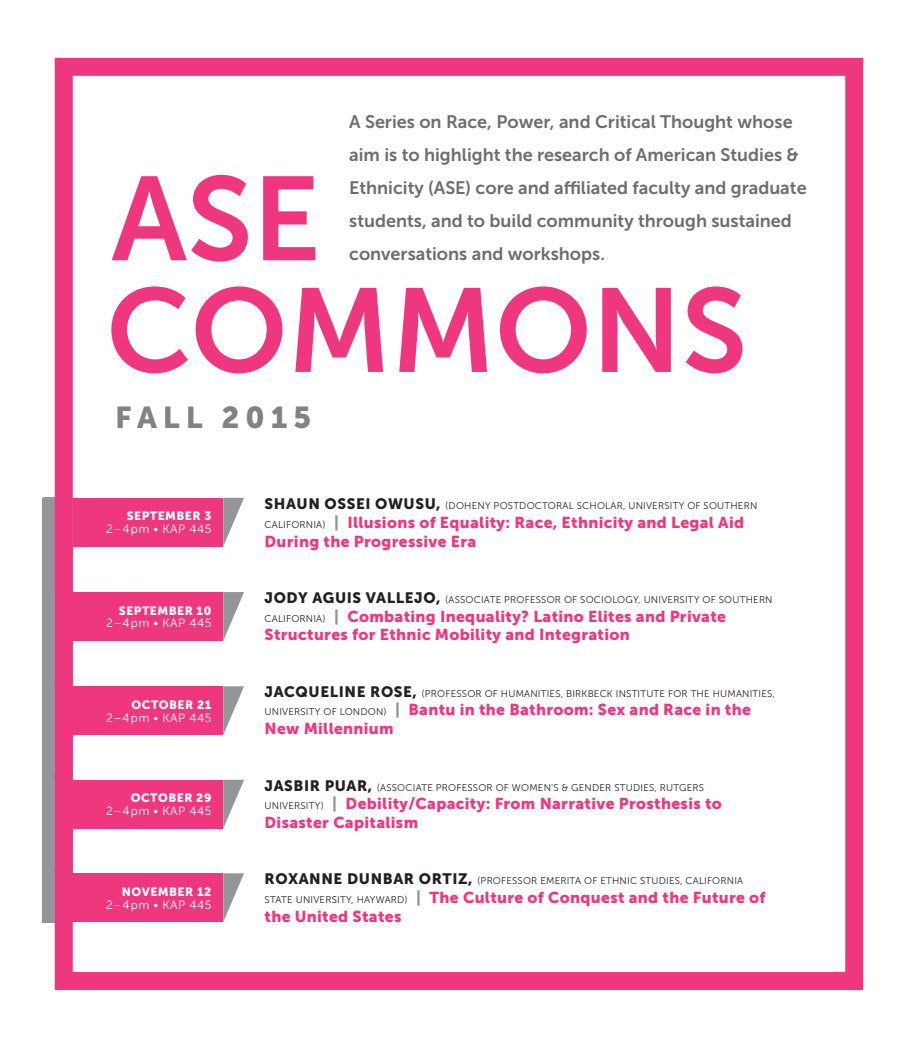
<style>
.page{position:relative;width:918px;height:1043px;background:#fff}
.page>*{position:absolute;margin:0;border:0;box-sizing:border-box;transform-origin:0 0}
.t1{font:118.35px "Museo Sans 700";color:#ef377f}
.t2{font:30px "Museo Sans 900";letter-spacing:.2em;color:#808285}
.t3{font:18px/33px "Museo Sans 700";color:#6c6d70}
.t4{font:15.75px/18.8px "Museo Sans 900";letter-spacing:.02em;color:#ef377f}
.t5{font:12px "Museo Sans 300";letter-spacing:.04em;color:#fff}
.t6{font:12px "Museo Sans 900";letter-spacing:.04em;color:#fff}
.t7{font:9.75px "Museo Sans 300";letter-spacing:.02em;color:#231f20}
.s1{font-family:"Museo Sans 900";font-size:15px}
.s2{font-family:"Museo Sans 300";font-size:9.75px;color:#231f20}
.s3{color:#939598}
</style>
<div class="page">
<div style="left:44px;top:497px;width:179px;height:49px;background:#ef377f"></div>
<svg style="left:223px;top:497px;width:21px;height:49px"></svg>
<div style="left:42px;top:497px;width:31px;height:425px;background:#939598"></div>
<div style="left:55px;top:58px;width:808px;height:931px;border:18px solid #ef377f"></div>
<div style="left:44px;top:779px;width:179px;height:49px;background:#ef377f"></div>
<div style="left:44px;top:779px;width:11px;height:87px;background:#939598"></div>
<svg style="left:223px;top:779px;width:21px;height:49px"></svg>
<div style="left:44px;top:873px;width:179px;height:49px;background:#ef377f"></div>
<div style="left:44px;top:873px;width:11px;height:49px;background:#939598"></div>
<svg style="left:223px;top:873px;width:21px;height:49px"></svg>
<div style="left:44px;top:686px;width:179px;height:49px;background:#ef377f"></div>
<div style="left:44px;top:686px;width:11px;height:87px;background:#939598"></div>
<svg style="left:223px;top:686px;width:21px;height:49px"></svg>
<div style="left:44px;top:592px;width:179px;height:48px;background:#ef377f"></div>
<div style="left:44px;top:592px;width:11px;height:87px;background:#939598"></div>
<svg style="left:223px;top:592px;width:21px;height:48px"></svg>
<p class="t3" style="left:349px;top:105px;width:459px">A Series on Race, Power, and Critical Thought whose aim is to highlight the research of American Studies &amp; Ethnicity (ASE) core and affiliated faculty and graduate students, and to build community through sustained</p>
<p class="t1" style="left:112px;top:153px;width:210px">ASE</p>
<p class="t3" style="left:349px;top:237px;width:257px">conversations and workshops.</p>
<p class="t1" style="left:106px;top:265px;width:642px">COMMONS</p>
<p class="t2" style="left:115px;top:401px;width:197px">FALL 2015</p>
<p class="t6" style="left:127px;top:509px;width:86px">SEPTEMBER 3</p>
<p class="t5" style="left:106px;top:522px;width:107px">2–4 pm • KAP 445</p>
<p class="t6" style="left:119px;top:603px;width:94px">SEPTEMBER 10</p>
<p class="t5" style="left:106px;top:616px;width:107px">2–4 pm • KAP 445</p>
<p class="t6" style="left:132px;top:697px;width:81px">OCTOBER 21</p>
<p class="t5" style="left:106px;top:711px;width:107px">2–4 pm • KAP 445</p>
<p class="t6" style="left:131px;top:791px;width:82px">OCTOBER 29</p>
<p class="t5" style="left:106px;top:804px;width:107px">2–4 pm • KAP 445</p>
<p class="t6" style="left:122px;top:884px;width:91px">NOVEMBER 12</p>
<p class="t5" style="left:106px;top:897px;width:107px">2–4 pm • KAP 445</p>
<p class="t7" style="left:265px;top:500px;width:494px"><span class="s1">SHAUN OSSEI OWUSU,</span> (DOHENY POSTDOCTORAL SCHOLAR, UNIVERSITY OF SOUTHERN</p>
<p class="t4" style="left:265px;top:512px;width:481px"><span class="s2">CALIFORNIA)</span> <span class="s3">|</span> Illusions of Equality: Race, Ethnicity and Legal Aid<br>During the Progressive Era</p>
<p class="t7" style="left:265px;top:594px;width:510px"><span class="s1">JODY AGUIS VALLEJO,</span> (ASSOCIATE PROFESSOR OF SOCIOLOGY, UNIVERSITY OF SOUTHERN</p>
<p class="t4" style="left:265px;top:606px;width:463px"><span class="s2">CALIFORNIA)</span> <span class="s3">|</span> Combating Inequality? Latino Elites and Private<br>Structures for Ethnic Mobility and Integration</p>
<p class="t7" style="left:265px;top:688px;width:512px"><span class="s1">JACQUELINE ROSE,</span> (PROFESSOR OF HUMANITIES, BIRKBECK INSTITUTE FOR THE HUMANITIES,</p>
<p class="t4" style="left:265px;top:700px;width:488px"><span class="s2">UNIVERSITY OF LONDON)</span> <span class="s3">|</span> Bantu in the Bathroom: Sex and Race in the<br>New Millennium</p>
<p class="t7" style="left:265px;top:781px;width:441px"><span class="s1">JASBIR PUAR,</span> (ASSOCIATE PROFESSOR OF WOMEN’S &amp; GENDER STUDIES, RUTGERS</p>
<p class="t4" style="left:265px;top:794px;width:459px"><span class="s2">UNIVERSITY)</span> <span class="s3">|</span> Debility/Capacity: From Narrative Prosthesis to<br>Disaster Capitalism</p>
<p class="t7" style="left:265px;top:875px;width:480px"><span class="s1">ROXANNE DUNBAR ORTIZ,</span> (PROFESSOR EMERITA OF ETHNIC STUDIES, CALIFORNIA</p>
<p class="t4" style="left:265px;top:887px;width:503px"><span class="s2">STATE UNIVERSITY, HAYWARD)</span> <span class="s3">|</span> The Culture of Conquest and the Future of the United States</p>
</div>
